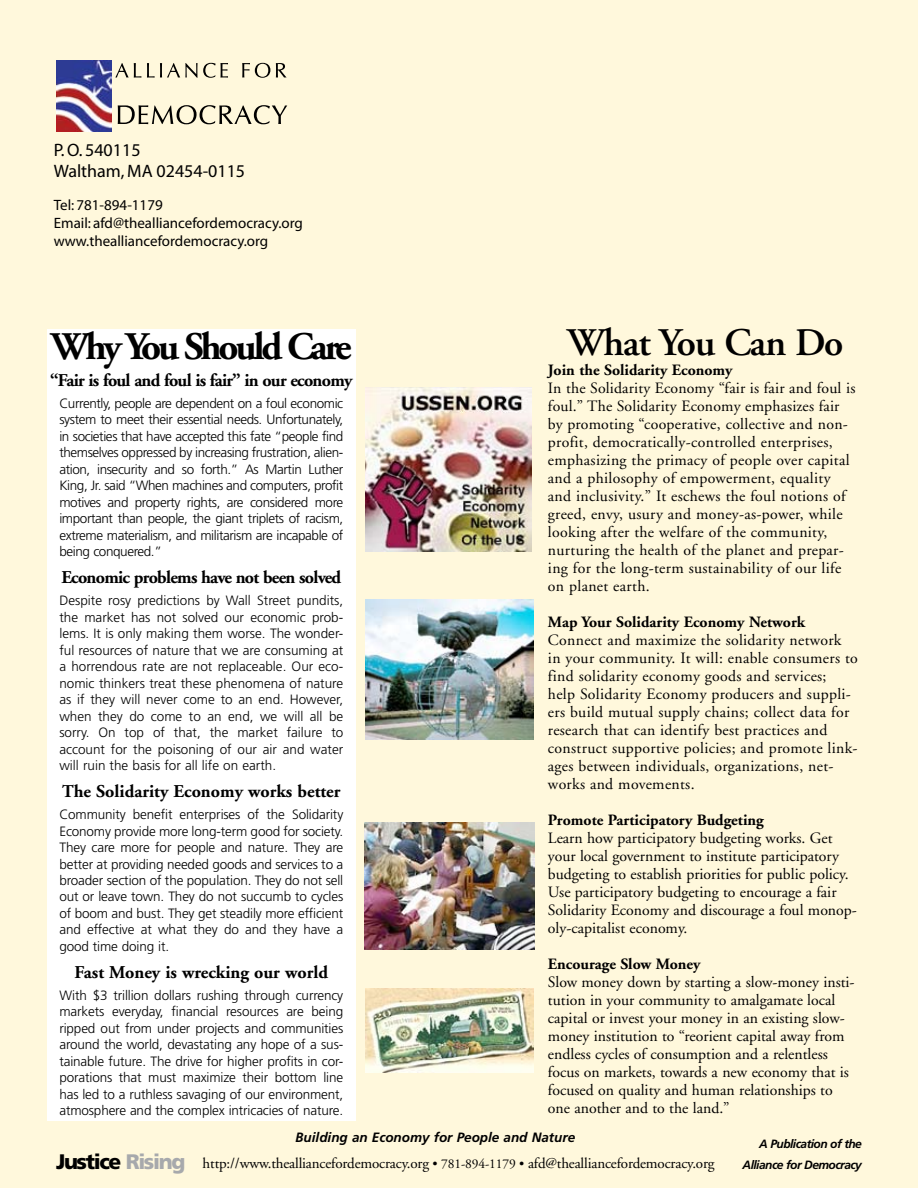
<style>
.page{position:relative;width:918px;height:1188px;background:#fff8dc}
.page>*{position:absolute;margin:0;border:0;box-sizing:border-box;transform-origin:0 0}
.t1{font:700 39px "Adobe Garamond";letter-spacing:-.08em;color:#000}
.t2{font:600 39px "Adobe Garamond";letter-spacing:-.025em;color:#000}
.t3{font:900 21px "Frutiger";letter-spacing:-.065em;color:#000}
.t4{font:700 18px "Adobe Garamond";letter-spacing:-.04em;color:#000}
.t5{font:700 18px "Adobe Garamond";color:#000}
.t6{font:18px/21.6px "Myriad";color:#000}
.t7{font:15.75px/18px "Adobe Garamond";letter-spacing:.015em;color:#000}
.t8{font:700 15.75px "Adobe Garamond";color:#000}
.t9{font:15px/18px "Myriad";color:#000}
.t10{font:15px "Adobe Garamond";letter-spacing:-.01em;color:#000}
.t11{font:300 13.5px/16.5px "Frutiger";letter-spacing:-.01em;color:#000;text-align:justify}
.t12{font:italic 700 13.5px "Frutiger";color:#000}
.t13{font:italic 700 12px "Frutiger";letter-spacing:-.045em;color:#000}
.s1{color:#a7a9ac}
.s2{font-size:13.5px}
</style>
<div class="page">
<div style="left:47px;top:329px;width:309px;height:791px;background:#fff"></div>
<img style="left:366px;top:388px;width:166px;height:164px">
<img style="left:366px;top:599px;width:167px;height:141px">
<img style="left:365px;top:822px;width:170px;height:127px">
<img style="left:365px;top:988px;width:169px;height:84px">
<svg style="left:115px;top:63px;width:26px;height:15px"></svg>
<svg style="left:147px;top:63px;width:81px;height:15px"></svg>
<svg style="left:242px;top:63px;width:28px;height:15px"></svg>
<svg style="left:276px;top:63px;width:11px;height:15px"></svg>
<svg style="left:118px;top:105px;width:169px;height:19px"></svg>
<img style="left:56px;top:60px;width:55px;height:71px">
<h3 class="t6" style="left:54px;top:140px;width:193px">P. O. 540115<br>Waltham, MA 02454-0115</h3>
<p class="t9" style="left:54px;top:197px;width:251px">Tel: 781-894-1179<br>Email: afd@thealliancefordemocracy.org www.thealliancefordemocracy.org</p>
<h1 class="t1" style="left:51px;top:325px;width:302px">Why You Should Care</h1>
<h3 class="t4" style="left:50px;top:370px;width:304px">“Fair is foul and foul is fair” in our economy</h3>
<p class="t11" style="left:59px;top:395px;width:285px">Currently, people are dependent on a foul economic system to meet their essential needs. Unfortunately, in societies that have accepted this fate “people find themselves oppressed by increasing frustration, alien&shy;ation, insecurity and so forth.” As Martin Luther King, Jr. said “When machines and computers, profit motives and property rights, are considered more important than people, the giant triplets of racism, extreme materialism, and militarism are incapable of being conquered.”</p>
<h3 class="t4" style="left:61px;top:568px;width:281px">Economic problems have not been solved</h3>
<p class="t11" style="left:59px;top:592px;width:285px">Despite rosy predictions by Wall Street pundits, the market has not solved our economic prob&shy;lems. It is only making them worse. The wonder&shy;ful resources of nature that we are consuming at a horrendous rate are not replaceable. Our eco&shy;nomic thinkers treat these phenomena of nature as if they will never come to an end. However, when they do come to an end, we will all be sorry. On top of that, the market failure to account for the poisoning of our air and water will ruin the basis for all life on earth.</p>
<h3 class="t5" style="left:62px;top:782px;width:280px">The Solidarity Economy works better</h3>
<p class="t11" style="left:59px;top:806px;width:285px">Community benefit enterprises of the Solidarity Economy provide more long-term good for society.<br>They care more for people and nature. They are better at providing needed goods and services to a broader section of the population. They do not sell out or leave town. They do not succumb to cycles of boom and bust. They get steadily more efficient and effective at what they do and they have a good time doing it.</p>
<h3 class="t5" style="left:75px;top:962px;width:255px">Fast Money is wrecking our world</h3>
<p class="t11" style="left:59px;top:987px;width:285px">With $3 trillion dollars rushing through currency markets everyday, financial resources are being ripped out from under projects and communities around the world, devastating any hope of a sus&shy;tainable future. The drive for higher profits in cor&shy;porations that must maximize their bottom line has led to a ruthless savaging of our environment, atmosphere and the complex intricacies of nature.</p>
<h1 class="t2" style="left:567px;top:321px;width:278px">What You Can Do</h1>
<p class="t8" style="left:548px;top:361px;width:186px">Join the Solidarity Economy</p>
<p class="t7" style="left:548px;top:379px;width:309px">In the Solidarity Economy “fair is fair and foul is foul.” The Solidarity Economy emphasizes fair by promoting “cooperative, collective and non&shy;profit, democratically-controlled enterprises, emphasizing the primacy of people over capital and a philosophy of empowerment, equality and inclusivity.” It eschews the foul notions of greed, envy, usury and money-as-power, while looking after the welfare of the community, nurturing the health of the planet and prepar&shy;ing for the long-term sustainability of our life on planet earth.</p>
<p class="t8" style="left:548px;top:613px;width:259px">Map Your Solidarity Economy Network</p>
<p class="t7" style="left:548px;top:631px;width:311px">Connect and maximize the solidarity network in your community. It will: enable consumers to find solidarity economy goods and services;<br>help Solidarity Economy producers and suppli&shy;ers build mutual supply chains; collect data for research that can identify best practices and construct supportive policies; and promote link&shy;ages between individuals, organizations, net&shy;works and movements.</p>
<p class="t8" style="left:548px;top:811px;width:217px">Promote Participatory Budgeting</p>
<p class="t7" style="left:548px;top:829px;width:310px">Learn how participatory budgeting works. Get your local government to institute participatory budgeting to establish priorities for public policy.<br>Use participatory budgeting to encourage a fair Solidarity Economy and discourage a foul monop&shy;oly-capitalist economy.</p>
<p class="t8" style="left:548px;top:955px;width:154px">Encourage Slow Money</p>
<p class="t7" style="left:548px;top:973px;width:308px">Slow money down by starting a slow-money insti&shy;tution in your community to amalgamate local capital or invest your money in an existing slow&shy;money institution to “reorient capital away from endless cycles of consumption and a relentless focus on markets, towards a new economy that is focused on quality and human relationships to one another and to the land.”</p>
<h2 class="t3" style="left:56px;top:1149px;width:131px">Justice <span class="s1">Rising</span></h2>
<p class="t12" style="left:295px;top:1129px;width:281px">Building an Economy for People and Nature</p>
<p class="t13" style="left:759px;top:1137px;width:104px">A Publication of the</p>
<p class="t10" style="left:203px;top:1155px;width:513px">http://www.thealliancefordemocracy.org <span class="s2">• 781-894-1179 •</span> afd@thealliancefordemocracy.org</p>
<p class="t13" style="left:743px;top:1158px;width:121px">Alliance for Democracy</p>
</div>
